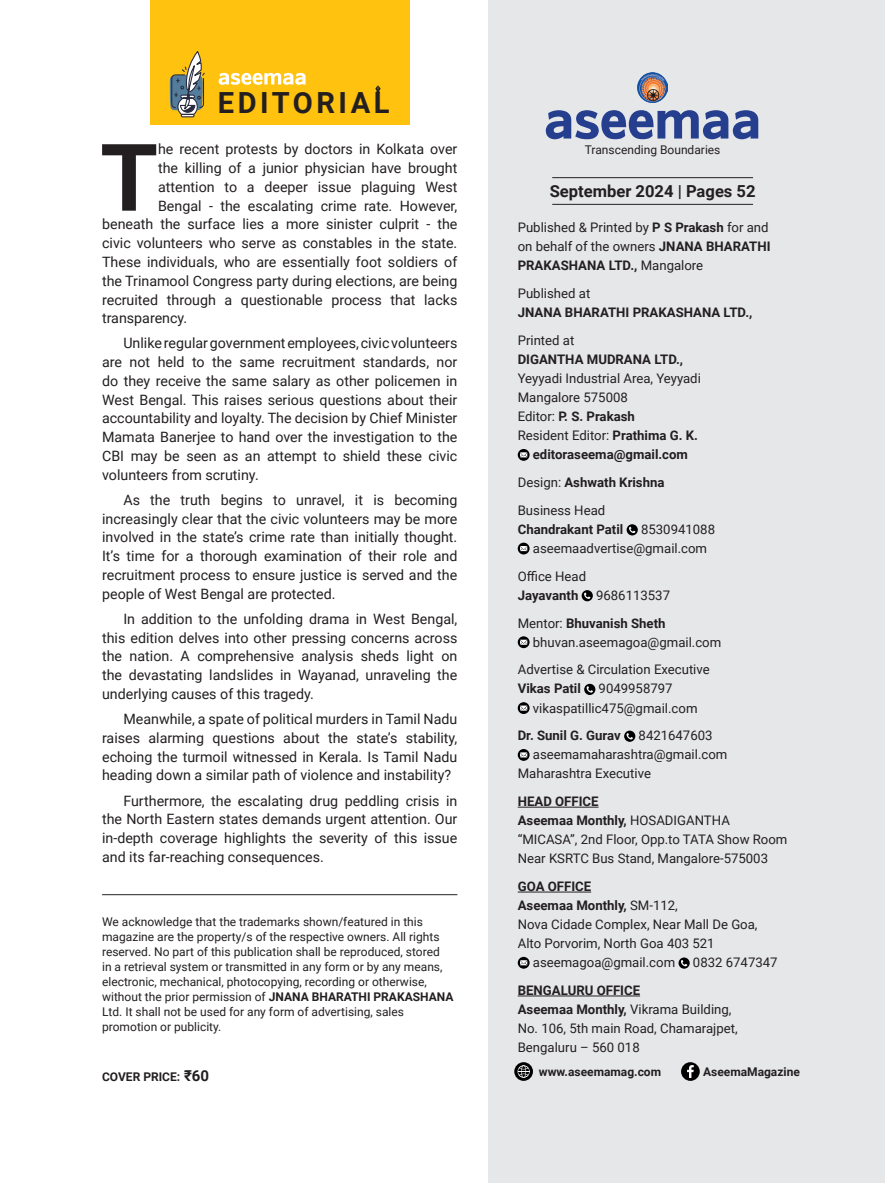
<style>
.page{position:relative;width:885px;height:1183px;background:#fff}
.page>*{position:absolute;margin:0;border:0;box-sizing:border-box;transform-origin:0 0}
.body{font:700 93.3px "Roboto";color:#231f20}
.t1{font:50.1px "Nud Motoya Ex Cedar W6 90 msp RKSJ H";color:#253f8e}
.body-2{font:700 29.1px "Roboto";letter-spacing:.12em;color:#231f20}
.body-3{font:700 16.5px "Roboto";color:#231f20}
.body-4{font:14.25px/18.8px "Roboto";color:#231f20;text-align:justify}
.body-5{font:13.2px/19px "Roboto";color:#231f20}
.body-6{font:700 13.2px "Roboto";color:#231f20}
.body-7{font:12px/15px "Roboto";color:#231f20}
.body-8{font:700 12px "Roboto";color:#231f20}
.s1{font-weight:700}
.s2{font-size:15px}
.s3{font-weight:400}
</style>
<div class="page">
<div style="left:488px;top:0;width:396px;height:1182px;background:#e6e7e9"></div>
<hr style="left:517px;top:806px;width:81px;height:1px;background:#231f20">
<hr style="left:517px;top:891px;width:74px;height:1px;background:#231f20">
<hr style="left:517px;top:995px;width:123px;height:1px;background:#231f20">
<svg style="left:517px;top:449px;width:12px;height:11px"></svg>
<svg style="left:520px;top:452px;width:7px;height:5px"></svg>
<svg style="left:626px;top:524px;width:11px;height:11px"></svg>
<svg style="left:629px;top:526px;width:6px;height:7px"></svg>
<svg style="left:517px;top:542px;width:12px;height:12px"></svg>
<svg style="left:520px;top:546px;width:7px;height:5px"></svg>
<svg style="left:581px;top:590px;width:11px;height:11px"></svg>
<svg style="left:584px;top:592px;width:6px;height:7px"></svg>
<svg style="left:517px;top:636px;width:12px;height:12px"></svg>
<svg style="left:520px;top:639px;width:7px;height:5px"></svg>
<svg style="left:584px;top:683px;width:11px;height:11px"></svg>
<svg style="left:586px;top:686px;width:7px;height:6px"></svg>
<svg style="left:517px;top:702px;width:12px;height:11px"></svg>
<svg style="left:520px;top:705px;width:7px;height:5px"></svg>
<svg style="left:624px;top:730px;width:11px;height:11px"></svg>
<svg style="left:626px;top:732px;width:7px;height:7px"></svg>
<svg style="left:517px;top:748px;width:12px;height:12px"></svg>
<svg style="left:520px;top:752px;width:7px;height:5px"></svg>
<svg style="left:517px;top:956px;width:12px;height:12px"></svg>
<svg style="left:520px;top:959px;width:7px;height:6px"></svg>
<svg style="left:678px;top:957px;width:11px;height:11px"></svg>
<svg style="left:680px;top:959px;width:7px;height:7px"></svg>
<img style="left:637px;top:73px;width:30px;height:29px">
<hr style="left:552px;top:177px;width:201px;height:1px;background:#231f20">
<hr style="left:552px;top:204px;width:201px;height:1px;background:#231f20">
<svg style="left:681px;top:1061px;width:18px;height:19px"></svg>
<svg style="left:687px;top:1064px;width:6px;height:13px"></svg>
<svg style="left:514px;top:1061px;width:19px;height:19px"></svg>
<svg style="left:517px;top:1065px;width:12px;height:12px"></svg>
<hr style="left:102px;top:894px;width:355px;height:1px;background:#231f20">
<div style="left:150px;top:0;width:259px;height:124px;background:#ffc20e"></div>
<svg style="left:218px;top:73px;width:87px;height:12px"></svg>
<svg style="left:170px;top:51px;width:35px;height:67px"></svg>
<svg style="left:375px;top:85px;width:5px;height:8px"></svg>
<p class="body-2" style="left:218px;top:82px;width:173px">EDITORIAL</p>
<p class="body" style="left:100px;top:112px;width:59px">T</p>
<p class="body-4" style="left:158px;top:139px;width:301px">he recent protests by doctors in Kolkata over</p>
<p class="body-4" style="left:158px;top:158px;width:301px">the killing of a junior physician have brought</p>
<p class="body-4" style="left:158px;top:177px;width:301px">attention to a deeper issue plaguing West</p>
<p class="body-4" style="left:158px;top:196px;width:301px">Bengal - the escalating crime rate. However,</p>
<p class="body-4" style="left:102px;top:214px;width:357px">beneath the surface lies a more sinister culprit - the</p>
<p class="body-4" style="left:102px;top:233px;width:357px">civic volunteers who serve as constables in the state.</p>
<p class="body-4" style="left:102px;top:252px;width:357px">These individuals, who are essentially foot soldiers of</p>
<p class="body-4" style="left:102px;top:271px;width:357px">the Trinamool Congress party during elections, are being</p>
<p class="body-4" style="left:102px;top:289px;width:357px">recruited through a questionable process that lacks</p>
<p class="body-4" style="left:102px;top:308px;width:87px">transparency.</p>
<p class="body-4" style="left:102px;top:333px;width:357px;text-indent:21px">Unlike regular government employees, civic volunteers are not held to the same recruitment standards, nor do they receive the same salary as other policemen in West Bengal. This raises serious questions about their accountability and loyalty. The decision by Chief Minister Mamata Banerjee to hand over the investigation to the CBI may be seen as an attempt to shield these civic volunteers from scrutiny.</p>
<p class="body-4" style="left:102px;top:490px;width:357px;text-indent:21px">As the truth begins to unravel, it is becoming increasingly clear that the civic volunteers may be more involved in the state’s crime rate than initially thought.<br>It’s time for a thorough examination of their role and recruitment process to ensure justice is served and the people of West Bengal are protected.</p>
<p class="body-4" style="left:102px;top:608px;width:357px;text-indent:21px">In addition to the unfolding drama in West Bengal, this edition delves into other pressing concerns across the nation. A comprehensive analysis sheds light on the devastating landslides in Wayanad, unraveling the underlying causes of this tragedy.</p>
<p class="body-4" style="left:102px;top:709px;width:357px;text-indent:21px">Meanwhile, a spate of political murders in Tamil Nadu raises alarming questions about the state’s stability, echoing the turmoil witnessed in Kerala. Is Tamil Nadu heading down a similar path of violence and instability?</p>
<p class="body-4" style="left:102px;top:790px;width:357px;text-indent:21px">Furthermore, the escalating drug peddling crisis in the North Eastern states demands urgent attention. Our in-depth coverage highlights the severity of this issue and its far-reaching consequences.</p>
<p class="body-7" style="left:102px;top:913px;width:353px">We acknowledge that the trademarks shown/featured in this magazine are the property/s of the respective owners. All rights reserved. No part of this publication shall be reproduced, stored<br>in a retrieval system or transmitted in any form or by any means, electronic, mechanical, photocopying, recording or otherwise, without the prior permission of <span class="s1">JNANA BHARATHI PRAKASHANA </span>Ltd. It shall not be used for any form of advertising, sales promotion or publicity.</p>
<p class="body-8" style="left:102px;top:1067px;width:108px">COVER PRICE: <span class="s2">₹60</span></p>
<p class="t1" style="left:544px;top:93px;width:218px">aseemaa</p>
<p class="body-7" style="left:584px;top:142px;width:137px">Transcending Boundaries</p>
<p class="body-3" style="left:549px;top:180px;width:207px">September 2024 | Pages 52</p>
<p class="body-5" style="left:517px;top:218px;width:254px">Published &amp; Printed by <span class="s1">P S Prakash</span> for and on behalf of the owners <span class="s1">JNANA BHARATHI<br>PRAKASHANA LTD.,</span> Mangalore</p>
<p class="body-5" style="left:517px;top:283px;width:74px">Published at</p>
<p class="body-6" style="left:517px;top:303px;width:236px">JNANA BHARATHI PRAKASHANA LTD.,</p>
<p class="body-5" style="left:517px;top:330px;width:58px">Printed at</p>
<p class="body-6" style="left:517px;top:350px;width:167px">DIGANTHA MUDRANA LTD.,</p>
<p class="body-5" style="left:517px;top:368px;width:185px">Yeyyadi Industrial Area, Yeyyadi</p>
<p class="body-5" style="left:517px;top:387px;width:112px">Mangalore 575008</p>
<p class="body-6" style="left:517px;top:407px;width:119px"><span class="s3">Editor:</span> P. S. Prakash</p>
<p class="body-5" style="left:517px;top:425px;width:182px">Resident Editor: <span class="s1">Prathima G. K.</span></p>
<p class="body-6" style="left:533px;top:445px;width:157px">editoraseema@gmail.com</p>
<p class="body-6" style="left:517px;top:473px;width:148px"><span class="s3">Design:</span> Ashwath Krishna</p>
<p class="body-5" style="left:517px;top:500px;width:89px">Business Head</p>
<p class="body-6" style="left:517px;top:520px;width:107px">Chandrakant Patil</p>
<p class="body-5" style="left:641px;top:519px;width:75px">8530941088</p>
<p class="body-5" style="left:533px;top:538px;width:176px">aseemaadvertise@gmail.com</p>
<p class="body-5" style="left:517px;top:566px;width:70px">Office Head</p>
<p class="body-6" style="left:517px;top:585px;width:62px">Jayavanth</p>
<p class="body-5" style="left:596px;top:585px;width:75px">9686113537</p>
<p class="body-6" style="left:517px;top:613px;width:149px"><span class="s3">Mentor:</span> Bhuvanish Sheth</p>
<p class="body-5" style="left:533px;top:631px;width:190px">bhuvan.aseemagoa@gmail.com</p>
<p class="body-5" style="left:517px;top:659px;width:193px">Advertise &amp; Circulation Executive</p>
<p class="body-6" style="left:517px;top:679px;width:65px">Vikas Patil</p>
<p class="body-5" style="left:598px;top:678px;width:75px">9049958797</p>
<p class="body-5" style="left:533px;top:697px;width:166px">vikaspatillic475@gmail.com</p>
<p class="body-6" style="left:517px;top:726px;width:105px">Dr. Sunil G. Gurav</p>
<p class="body-5" style="left:638px;top:725px;width:75px">8421647603</p>
<p class="body-5" style="left:533px;top:744px;width:196px">aseemamaharashtra@gmail.com</p>
<p class="body-5" style="left:517px;top:763px;width:135px">Maharashtra Executive</p>
<p class="body-6" style="left:517px;top:792px;width:82px">HEAD OFFICE</p>
<p class="body-6" style="left:517px;top:811px;width:214px">Aseemaa Monthly, <span class="s3">HOSADIGANTHA</span></p>
<p class="body-5" style="left:517px;top:829px;width:271px">“MICASA”, 2nd Floor, Opp.to TATA Show Room</p>
<p class="body-5" style="left:517px;top:848px;width:252px">Near KSRTC Bus Stand, Mangalore-575003</p>
<p class="body-6" style="left:517px;top:876px;width:75px">GOA OFFICE</p>
<p class="body-6" style="left:517px;top:895px;width:161px">Aseemaa Monthly, <span class="s3">SM-112,</span></p>
<p class="body-5" style="left:517px;top:914px;width:241px">Nova Cidade Complex, Near Mall De Goa,</p>
<p class="body-5" style="left:517px;top:933px;width:198px">Alto Porvorim, North Goa 403 521</p>
<p class="body-5" style="left:533px;top:952px;width:144px">aseemagoa@gmail.com</p>
<p class="body-5" style="left:693px;top:952px;width:86px">0832 6747347</p>
<p class="body-6" style="left:517px;top:980px;width:124px">BENGALURU OFFICE</p>
<p class="body-5" style="left:517px;top:999px;width:221px"><span class="s1">Aseemaa Monthly,</span> Vikrama Building,<br>No. 106, 5th main Road, Chamarajpet,</p>
<p class="body-5" style="left:517px;top:1037px;width:123px">Bengaluru – 560 018</p>
<p class="body-8" style="left:538px;top:1062px;width:124px">www.aseemamag.com</p>
<p class="body-8" style="left:703px;top:1062px;width:98px">AseemaMagazine</p>
</div>
